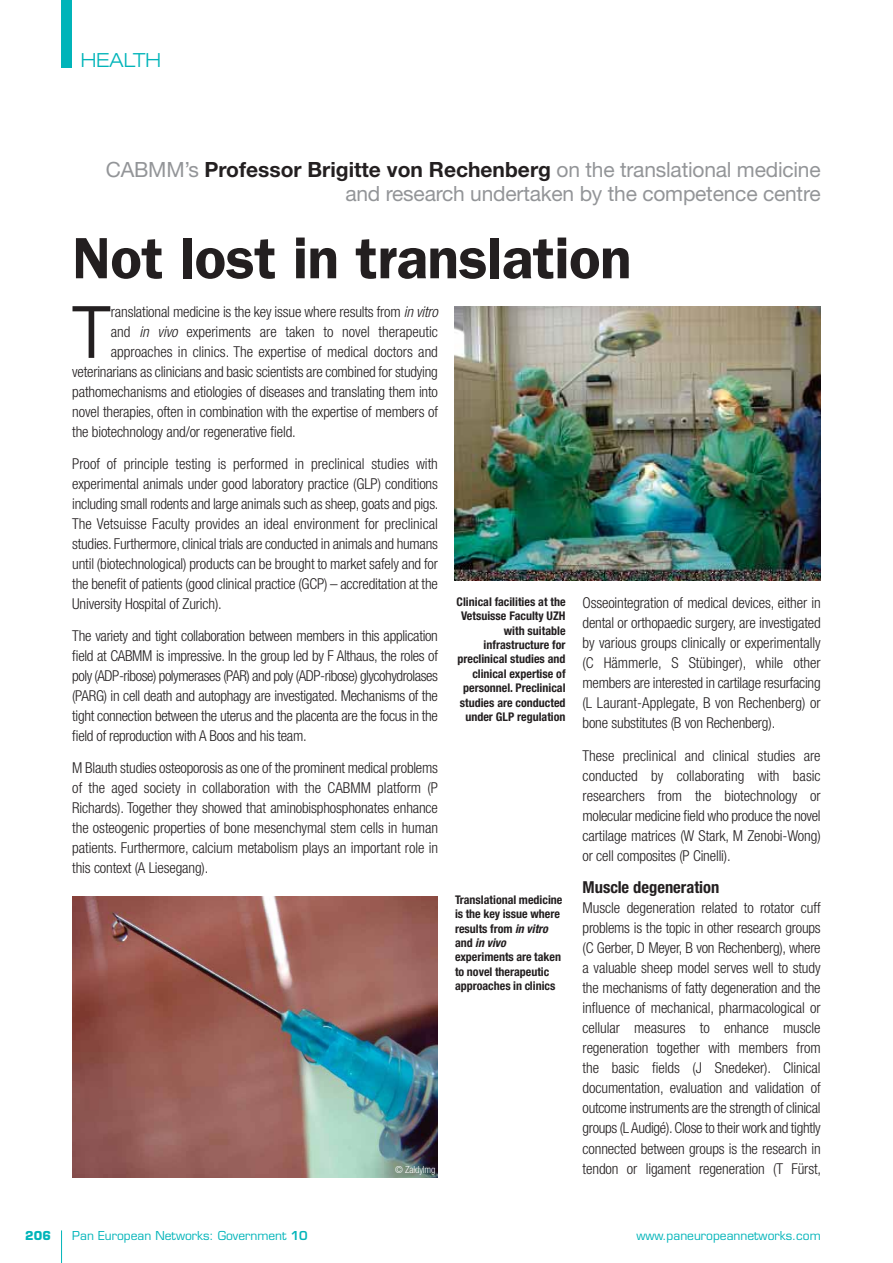
<style>
.page{position:relative;width:893px;height:1263px;background:#fff}
.page>*{position:absolute;margin:0;border:0;box-sizing:border-box;transform-origin:0 0}
.t1{font:68.85px "Eurostile LT Std";color:#231f20;scale:.96 1}
.t2{font:600 58.5px "ITC Franklin Gothic Std";letter-spacing:-.01em;color:#231f20}
.t3{font:21px/24px "Helvetica Neue LT Std";letter-spacing:-.01em;color:#939598;text-align:right}
.t4{font:300 expanded 19.5px "Helvetica Neue LT Std";color:#00b4b9}
.t5{font:700 condensed 16.5px "Helvetica Neue LT Std";color:#231f20}
.t6{font:300 condensed 15px/20.1px "Helvetica Neue LT Std";letter-spacing:-.01em;color:#231f20;text-align:justify}
.t7{font:700 condensed 12px/14.4px "Helvetica Neue LT Std";color:#231f20;text-align:right}
.t8{font:12px "Eurostile LT Std";color:#00b4b9}
.t9{font:700 12px "Eurostile LT Std";color:#00b4b9}
.t10{font:300 condensed 9.75px "Helvetica Neue LT Std";letter-spacing:-.01em;color:#fff}
.s1{font-weight:700;color:#231f20}
.s2{font-style:italic}
.s3{font-weight:600}
</style>
<div class="page">
<hr style="left:61px;top:1230px;width:1px;height:33px;background:#00b4b9">
<div style="left:62px;top:0;width:10px;height:68px;background:#00b4b9"></div>
<img style="left:455px;top:306px;width:365px;height:274px">
<img style="left:72px;top:896px;width:366px;height:282px">
<h3 class="t4" style="left:81px;top:49px;width:82px">HEALTH</h3>
<h3 class="t3" style="left:106px;top:158px;width:716px">CABMM’s <span class="s1">Professor Brigitte von Rechenberg</span> on the translational medicine and research undertaken by the competence centre</h3>
<h2 class="t2" style="left:72px;top:224px;width:561px">Not lost in translation</h2>
<h1 class="t1" style="left:72px;top:294px;width:41px">T</h1>
<p class="t6" style="left:111px;top:303px;width:329px">ranslational medicine is the key issue where results from <span class="s2">in vitro</span></p>
<p class="t6" style="left:111px;top:323px;width:329px">and <span class="s2">in vivo</span> experiments are taken to novel therapeutic</p>
<p class="t6" style="left:111px;top:343px;width:329px">approaches in clinics. The expertise of medical doctors and</p>
<p class="t6" style="left:72px;top:363px;width:367px">veterinarians as clinicians and basic scientists are combined for studying</p>
<p class="t6" style="left:72px;top:383px;width:367px">pathomechanisms and etiologies of diseases and translating them into</p>
<p class="t6" style="left:72px;top:403px;width:367px">novel therapies, often in combination with the expertise of members of</p>
<p class="t6" style="left:72px;top:423px;width:225px">the biotechnology and/or regenerative field.</p>
<p class="t6" style="left:72px;top:455px;width:368px">Proof of principle testing is performed in preclinical studies with experimental animals under good laboratory practice (GLP) conditions including small rodents and large animals such as sheep, goats and pigs.<br>The Vetsuisse Faculty provides an ideal environment for preclinical studies. Furthermore, clinical trials are conducted in animals and humans until (biotechnological) products can be brought to market safely and for the benefit of patients (good clinical practice (GCP) – accreditation at the University Hospital of Zurich).</p>
<p class="t6" style="left:72px;top:627px;width:367px">The variety and tight collaboration between members in this application field at CABMM is impressive. In the group led by F Althaus, the roles of poly (ADP-ribose) polymerases (PAR) and poly (ADP-ribose) glycohydrolases (PARG) in cell death and autophagy are investigated. Mechanisms of the tight connection between the uterus and the placenta are the focus in the field of reproduction with A Boos and his team.</p>
<p class="t6" style="left:72px;top:759px;width:367px">M Blauth studies osteoporosis as one of the prominent medical problems of the aged society in collaboration with the CABMM platform (P Richards). Together they showed that aminobisphosphonates enhance the osteogenic properties of bone mesenchymal stem cells in human patients. Furthermore, calcium metabolism plays an important role in this context (A Liesegang).</p>
<p class="t7" style="left:457px;top:595px;width:110px">Clinical facilities at the<br>Vetsuisse Faculty UZH with suitable infrastructure for preclinical studies and clinical expertise of personnel. Preclinical studies are conducted under GLP regulation</p>
<p class="t7" style="left:455px;top:893px;width:109px;text-align:left">Translational medicine is the key issue where results from <span class="s2">in vitro </span>and <span class="s2">in vivo </span>experiments are taken to novel therapeutic approaches in clinics</p>
<p class="t10" style="left:395px;top:1166px;width:42px">© Zaldylmg</p>
<p class="t6" style="left:583px;top:594px;width:240px">Osseointegration of medical devices, either in dental or orthopaedic surgery, are investigated by various groups clinically or experimentally (C Hämmerle, S Stübinger), while other members are interested in cartilage resurfacing (L Laurant-Applegate, B von Rechenberg) or bone substitutes (B von Rechenberg).</p>
<p class="t6" style="left:583px;top:746px;width:240px">These preclinical and clinical studies are conducted by collaborating with basic researchers from the biotechnology or molecular medicine field who produce the novel cartilage matrices (W Stark, M Zenobi-Wong) or cell composites (P Cinelli).</p>
<p class="t5" style="left:583px;top:881px;width:138px">Muscle degeneration</p>
<p class="t6" style="left:583px;top:899px;width:240px">Muscle degeneration related to rotator cuff problems is the topic in other research groups (C Gerber, D Meyer, B von Rechenberg), where a valuable sheep model serves well to study the mechanisms of fatty degeneration and the influence of mechanical, pharmacological or cellular measures to enhance muscle regeneration together with members from the basic fields (J Snedeker). Clinical documentation, evaluation and validation of outcome instruments are the strength of clinical groups (L Audigé). Close to their work and tightly connected between groups is the research in tendon or ligament regeneration (T Fürst,</p>
<p class="t9" style="left:25px;top:1229px;width:27px">206</p>
<p class="t8" style="left:72px;top:1229px;width:237px">Pan European Networks: Government <span class="s3">10</span></p>
<p class="t8" style="left:636px;top:1229px;width:186px">www.paneuropeannetworks.com</p>
</div>
